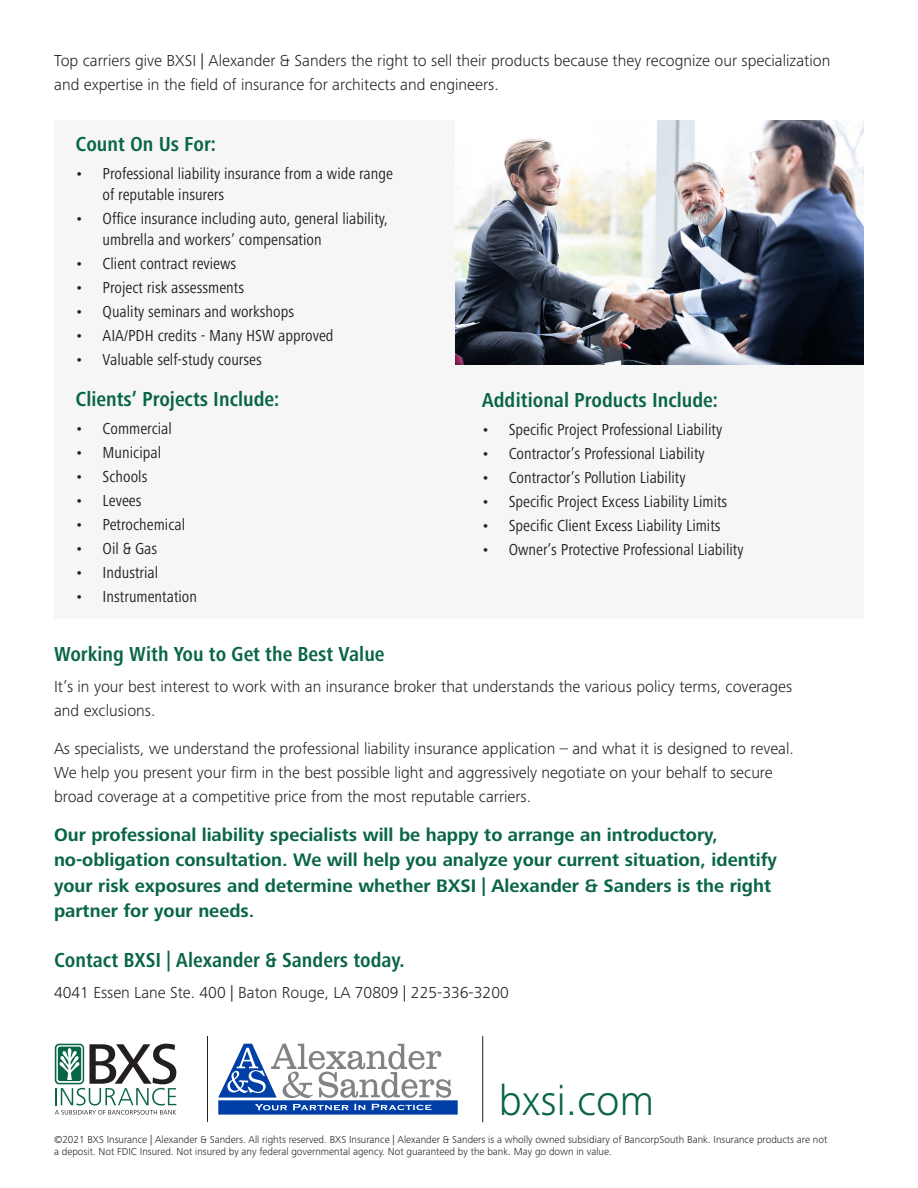
<style>
.page{position:relative;width:918px;height:1188px;background:#fff}
.page>*{position:absolute;margin:0;border:0;box-sizing:border-box;transform-origin:0 0}
.t1{font:300 43.5px "Frutiger Next Pro";color:#096547}
.Green_Header_Bold_Up{font:700 condensed 21px "Frutiger Next Pro";color:#096547}
.BXS_Body{font:700 condensed 21px "Frutiger Next Pro";color:#096547}
.BXS_Body-2{font:700 18.75px/25.5px "Frutiger Next Pro";color:#096547}
.BXS_Body-3{font:300 16.5px/24px "Frutiger Next Pro";color:#231f20}
.BXS_Body-4{font:condensed 16.5px/21px "Frutiger Next Pro";color:#231f20}
.BXS_Body-5{font:300 10.5px/12px "Frutiger Next Pro";color:#231f20}
</style>
<div class="page">
<div style="left:54px;top:120px;width:810px;height:499px;background:#f6f6f6"></div>
<img style="left:456px;top:120px;width:408px;height:244px">
<hr style="left:482px;top:1036px;width:1px;height:86px;background:#231f20">
<svg style="left:218px;top:1044px;width:240px;height:71px"></svg>
<svg style="left:55px;top:1044px;width:121px;height:71px"></svg>
<hr style="left:207px;top:1036px;width:1px;height:85px;background:#231f20">
<p class="BXS_Body-3" style="left:54px;top:48px;width:778px">Top carriers give BXSI | Alexander &amp; Sanders the right to sell their products because they recognize our specialization and expertise in the field of insurance for architects and engineers.</p>
<p class="Green_Header_Bold_Up" style="left:76px;top:132px;width:142px">Count On Us For:</p>
<p class="BXS_Body-4" style="left:103px;top:163px;width:292px;text-indent:-27px">• Professional liability insurance from a wide range of reputable insurers</p>
<p class="BXS_Body-4" style="left:103px;top:208px;width:287px;text-indent:-27px">• Office insurance including auto, general liability, umbrella and workers’ compensation</p>
<p class="BXS_Body-4" style="left:76px;top:253px;width:162px">• Client contract reviews</p>
<p class="BXS_Body-4" style="left:76px;top:277px;width:170px">• Project risk assessments</p>
<p class="BXS_Body-4" style="left:76px;top:301px;width:220px">• Quality seminars and workshops</p>
<p class="BXS_Body-4" style="left:76px;top:325px;width:259px">• AIA/PDH credits - Many HSW approved</p>
<p class="BXS_Body-4" style="left:76px;top:349px;width:188px">• Valuable self-study courses</p>
<p class="Green_Header_Bold_Up" style="left:76px;top:387px;width:205px">Clients’ Projects Include:</p>
<p class="BXS_Body-4" style="left:76px;top:418px;width:98px">• Commercial</p>
<p class="BXS_Body-4" style="left:76px;top:442px;width:87px">• Municipal</p>
<p class="BXS_Body-4" style="left:76px;top:466px;width:73px">• Schools</p>
<p class="BXS_Body-4" style="left:76px;top:490px;width:67px">• Levees</p>
<p class="BXS_Body-4" style="left:76px;top:514px;width:111px">• Petrochemical</p>
<p class="BXS_Body-4" style="left:76px;top:538px;width:83px">• Oil &amp; Gas</p>
<p class="BXS_Body-4" style="left:76px;top:562px;width:84px">• Industrial</p>
<p class="BXS_Body-4" style="left:76px;top:586px;width:123px">• Instrumentation</p>
<p class="Green_Header_Bold_Up" style="left:482px;top:388px;width:238px">Additional Products Include:</p>
<p class="BXS_Body-4" style="left:482px;top:419px;width:242px">• Specific Project Professional Liability</p>
<p class="BXS_Body-4" style="left:482px;top:443px;width:225px">• Contractor’s Professional Liability</p>
<p class="BXS_Body-4" style="left:482px;top:467px;width:205px">• Contractor’s Pollution Liability</p>
<p class="BXS_Body-4" style="left:482px;top:491px;width:247px">• Specific Project Excess Liability Limits</p>
<p class="BXS_Body-4" style="left:482px;top:515px;width:240px">• Specific Client Excess Liability Limits</p>
<p class="BXS_Body-4" style="left:482px;top:539px;width:263px">• Owner’s Protective Professional Liability</p>
<p class="Green_Header_Bold_Up" style="left:54px;top:642px;width:332px">Working With You to Get the Best Value</p>
<p class="BXS_Body-3" style="left:54px;top:675px;width:740px">It’s in your best interest to work with an insurance broker that understands the various policy terms, coverages and exclusions.</p>
<p class="BXS_Body-3" style="left:54px;top:736px;width:741px">As specialists, we understand the professional liability insurance application – and what it is designed to reveal.<br>We help you present your firm in the best possible light and aggressively negotiate on your behalf to secure broad coverage at a competitive price from the most reputable carriers.</p>
<p class="BXS_Body-2" style="left:54px;top:822px;width:725px">Our professional liability specialists will be happy to arrange an introductory, no-obligation consultation. We will help you analyze your current situation, identify your risk exposures and determine whether BXSI | Alexander &amp; Sanders is the right partner for your needs.</p>
<p class="BXS_Body" style="left:54px;top:948px;width:352px">Contact BXSI | Alexander &amp; Sanders today.</p>
<p class="BXS_Body-3" style="left:54px;top:980px;width:456px">4041 Essen Lane Ste. 400 | Baton Rouge, LA 70809 | 225-336-3200</p>
<p class="t1" style="left:499px;top:1076px;width:157px">bxsi.com</p>
<p class="BXS_Body-5" style="left:54px;top:1133px;width:775px">©2021 BXS Insurance | Alexander &amp; Sanders. All rights reserved. BXS Insurance | Alexander &amp; Sanders is a wholly owned subsidiary of BancorpSouth Bank. Insurance products are not a deposit. Not FDIC Insured. Not insured by any federal governmental agency. Not guaranteed by the bank. May go down in value.</p>
</div>
